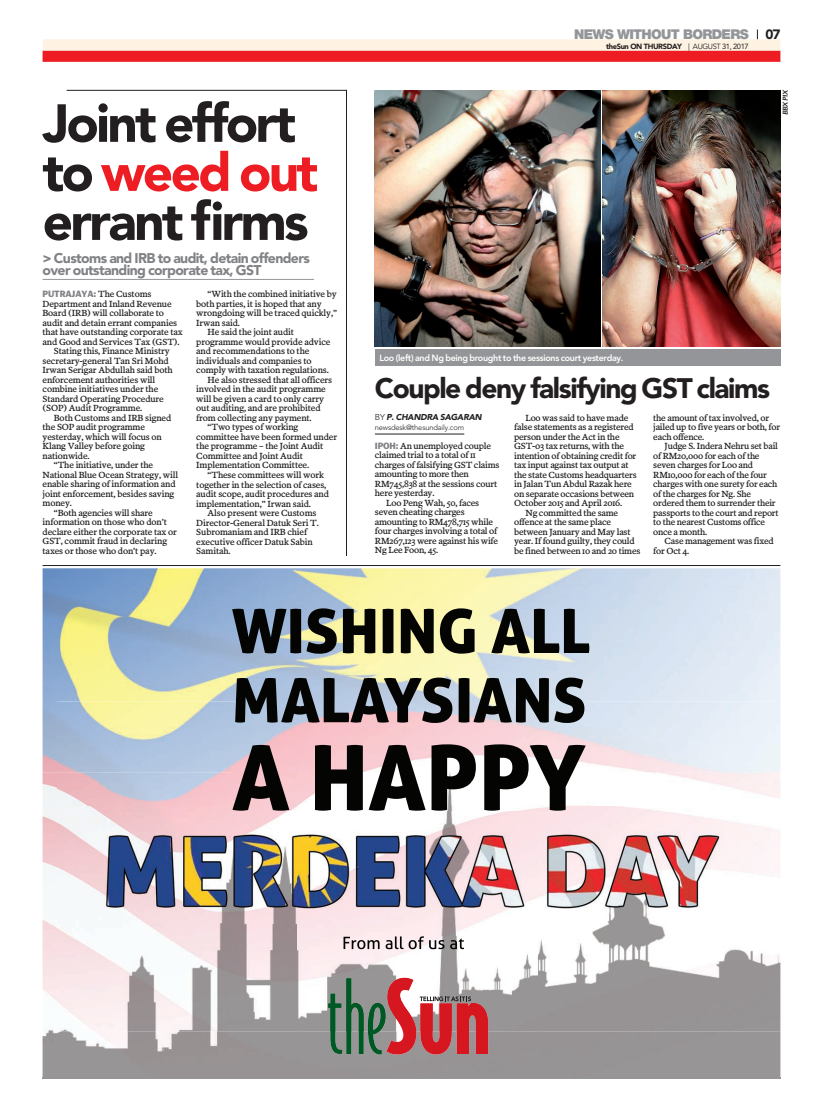
<style>
.page{position:relative;width:823px;height:1106px;background:#fff}
.page>*{position:absolute;margin:0;border:0;box-sizing:border-box;transform-origin:0 0}
.t1{font:61px/69.2px "Aller Display";color:#040503}
.t2{font:900 53px/49px "Avenir";letter-spacing:-.05em;color:#231f20}
.t3{font:900 28px "Avenir";letter-spacing:-.05em;color:#231f20}
.t4{font:900 14px/12px "Avenir";letter-spacing:-.045em;color:#808285}
.t5{font:900 13.5px "Helvetica Neue";letter-spacing:-.05em;color:#939598}
.t6{font:9px/9.5px "Poynter Text Roman Four";letter-spacing:-.015em;color:#231f20}
.t7{font:800 9px "Avenir";letter-spacing:-.035em;color:#fff}
.t8{font:900 9px "Poynter Text Sans";letter-spacing:-.015em;color:#808285}
.t9{font:italic 900 8.5px "Avenir";letter-spacing:-.025em;color:#231f20}
.t10{font:900 7.5px "Avenir";letter-spacing:-.05em;color:#231f20}
.t11{font:300 7.5px "Avenir";letter-spacing:-.02em;color:#231f20}
.t12{font:italic 800 7px "Avenir";color:#231f20}
.s1{color:#ee1d23}
.s2{font-family:"Poynter Text Roman Four";font-weight:400;color:#231f20}
.s3{font-family:"Avenir";color:#231f20}
.s4{font-weight:400}
.s5{font-weight:300;font-style:normal}
.s6{font-family:"Poynter Text Sans";font-weight:900;color:#808285}
</style>
<div class="page">
<div style="left:43px;top:51px;width:737px;height:11px;background:#ee1d23"></div>
<div style="left:43px;top:39px;width:737px;height:11px;background:#fef2e3"></div>
<img style="left:43px;top:568px;width:737px;height:510px">
<img style="left:43px;top:1010px;width:737px;height:67px">
<img style="left:43px;top:772px;width:14px;height:238px">
<img style="left:57px;top:701px;width:723px;height:71px">
<img style="left:57px;top:805px;width:723px;height:226px">
<img style="left:57px;top:772px;width:175px;height:33px">
<img style="left:585px;top:772px;width:195px;height:33px">
<img style="left:469px;top:701px;width:117px;height:22px">
<img style="left:235px;top:701px;width:234px;height:22px">
<img style="left:232px;top:744px;width:353px;height:28px">
<img style="left:232px;top:772px;width:353px;height:38px">
<img style="left:392px;top:936px;width:71px;height:13px">
<img style="left:343px;top:936px;width:49px;height:13px">
<svg style="left:328px;top:977px;width:160px;height:77px;background:#a57370"></svg>
<hr style="left:43px;top:565px;width:737px;height:1px;background:#231f20">
<hr style="left:43px;top:279px;width:271px;height:1px;background:#939598">
<img style="left:375px;top:90px;width:225px;height:256px">
<hr style="left:375px;top:434px;width:89px;height:1px;background:#231f20">
<img style="left:602px;top:90px;width:178px;height:257px">
<div style="left:375px;top:349px;width:405px;height:17px;background:#939598"></div>
<h2 class="t2" style="left:43px;top:103px;width:277px">Joint effort to <span class="s1">weed out </span>errant firms</h2>
<h3 class="t4" style="left:43px;top:253px;width:269px">&gt; Customs and IRB to audit, detain offenders over outstanding corporate tax, GST</h3>
<p class="t8" style="left:43px;top:291px;width:110px">PUTRAJAYA: <span class="s2">The Customs</span></p>
<p class="t6" style="left:43px;top:300px;width:130px">Department and Inland Revenue</p>
<p class="t6" style="left:43px;top:309px;width:123px">Board (IRB) will collaborate to</p>
<p class="t6" style="left:43px;top:319px;width:136px">audit and detain errant companies</p>
<p class="t6" style="left:43px;top:328px;width:142px">that have outstanding corporate tax</p>
<p class="t6" style="left:43px;top:338px;width:138px">and Good and Services Tax (GST).</p>
<p class="t6" style="left:54px;top:347px;width:117px">Stating this, Finance Ministry</p>
<p class="t6" style="left:43px;top:357px;width:128px">secretary-general Tan Sri Mohd</p>
<p class="t6" style="left:43px;top:366px;width:132px">Irwan Serigar Abdullah said both</p>
<p class="t6" style="left:43px;top:376px;width:114px">enforcement authorities will</p>
<p class="t6" style="left:43px;top:385px;width:117px">combine initiatives under the</p>
<p class="t6" style="left:43px;top:395px;width:123px">Standard Operating Procedure</p>
<p class="t6" style="left:43px;top:404px;width:101px">(SOP) Audit Programme.</p>
<p class="t6" style="left:54px;top:414px;width:119px">Both Customs and IRB signed</p>
<p class="t6" style="left:43px;top:423px;width:104px">the SOP audit programme</p>
<p class="t6" style="left:43px;top:433px;width:121px">yesterday, which will focus on</p>
<p class="t6" style="left:43px;top:442px;width:104px">Klang Valley before going</p>
<p class="t6" style="left:43px;top:452px;width:49px">nationwide.</p>
<p class="t6" style="left:54px;top:461px;width:101px">“The initiative, under the</p>
<p class="t6" style="left:43px;top:471px;width:137px">National Blue Ocean Strategy, will</p>
<p class="t6" style="left:43px;top:480px;width:135px">enable sharing of information and</p>
<p class="t6" style="left:43px;top:490px;width:133px">joint enforcement, besides saving</p>
<p class="t6" style="left:43px;top:499px;width:31px">money.</p>
<p class="t6" style="left:54px;top:509px;width:100px">“Both agencies will share</p>
<p class="t6" style="left:43px;top:518px;width:126px">information on those who don’t</p>
<p class="t6" style="left:43px;top:528px;width:136px">declare either the corporate tax or</p>
<p class="t6" style="left:43px;top:537px;width:126px">GST, commit fraud in declaring</p>
<p class="t6" style="left:43px;top:547px;width:115px">taxes or those who don’t pay.</p>
<p class="t6" style="left:207px;top:290px;width:131px">“With the combined initiative by</p>
<p class="t6" style="left:196px;top:300px;width:127px">both parties, it is hoped that any</p>
<p class="t6" style="left:196px;top:309px;width:142px">wrongdoing will be traced quickly,”</p>
<p class="t6" style="left:196px;top:319px;width:45px">Irwan said.</p>
<p class="t6" style="left:207px;top:328px;width:88px">He said the joint audit</p>
<p class="t6" style="left:196px;top:338px;width:136px">programme would provide advice</p>
<p class="t6" style="left:196px;top:347px;width:115px">and recommendations to the</p>
<p class="t6" style="left:196px;top:357px;width:117px">individuals and companies to</p>
<p class="t6" style="left:196px;top:366px;width:134px">comply with taxation regulations.</p>
<p class="t6" style="left:207px;top:376px;width:126px">He also stressed that all officers</p>
<p class="t6" style="left:196px;top:385px;width:131px">involved in the audit programme</p>
<p class="t6" style="left:196px;top:395px;width:129px">will be given a card to only carry</p>
<p class="t6" style="left:196px;top:404px;width:126px">out auditing, and are prohibited</p>
<p class="t6" style="left:196px;top:414px;width:117px">from collecting any payment.</p>
<p class="t6" style="left:207px;top:423px;width:92px">“Two types of working</p>
<p class="t6" style="left:196px;top:433px;width:142px">committee have been formed under</p>
<p class="t6" style="left:196px;top:442px;width:128px">the programme – the Joint Audit</p>
<p class="t6" style="left:196px;top:452px;width:108px">Committee and Joint Audit</p>
<p class="t6" style="left:196px;top:461px;width:114px">Implementation Committee.</p>
<p class="t6" style="left:207px;top:471px;width:118px">“These committees will work</p>
<p class="t6" style="left:196px;top:480px;width:131px">together in the selection of cases,</p>
<p class="t6" style="left:196px;top:490px;width:134px">audit scope, audit procedures and</p>
<p class="t6" style="left:196px;top:499px;width:116px">implementation,” Irwan said.</p>
<p class="t6" style="left:207px;top:509px;width:110px">Also present were Customs</p>
<p class="t6" style="left:196px;top:518px;width:124px">Director-General Datuk Seri T.</p>
<p class="t6" style="left:196px;top:528px;width:112px">Subromaniam and IRB chief</p>
<p class="t6" style="left:196px;top:537px;width:118px">executive officer Datuk Sabin</p>
<p class="t6" style="left:196px;top:547px;width:36px">Samitah.</p>
<h3 class="t5" style="left:573px;top:30px;width:208px">NEWS WITHOUT BORDERS <span class="s3">07</span></h3>
<p class="t10" style="left:605px;top:43px;width:144px">theSun ON THURSDAY <span class="s4">| AUGUST</span> <span class="s4">31, 2017</span></p>
<p class="t7" style="left:379px;top:354px;width:245px">Loo (left) and Ng being brought to the sessions court yesterday.</p>
<p class="t12" style="left:782px;top:115px;width:27px;rotate:-90deg">BBX PIX</p>
<h3 class="t3" style="left:375px;top:376px;width:396px">Couple deny falsifying GST claims</h3>
<p class="t9" style="left:375px;top:414px;width:108px"><span class="s5">BY</span> P. CHANDRA SAGARAN</p>
<p class="t11" style="left:375px;top:424px;width:91px">newsdesk@thesundaily.com</p>
<p class="t6" style="left:375px;top:442px;width:117px"><span class="s6">IPOH:</span> An unemployed couple</p>
<p class="t6" style="left:375px;top:451px;width:102px">claimed trial to a total of 11</p>
<p class="t6" style="left:375px;top:461px;width:126px">charges of falsifying GST claims</p>
<p class="t6" style="left:375px;top:470px;width:95px">amounting to more then</p>
<p class="t6" style="left:375px;top:480px;width:124px">RM745,838 at the sessions court</p>
<p class="t6" style="left:375px;top:489px;width:61px">here yesterday.</p>
<p class="t6" style="left:386px;top:499px;width:94px">Loo Peng Wah, 50, faces</p>
<p class="t6" style="left:375px;top:508px;width:91px">seven cheating charges</p>
<p class="t6" style="left:375px;top:518px;width:120px">amounting to RM478,715 while</p>
<p class="t6" style="left:375px;top:527px;width:124px">four charges involving a total of</p>
<p class="t6" style="left:375px;top:537px;width:125px">RM267,123 were against his wife</p>
<p class="t6" style="left:375px;top:546px;width:65px">Ng Lee Foon, 45.</p>
<p class="t6" style="left:525px;top:414px;width:104px">Loo was said to have made</p>
<p class="t6" style="left:514px;top:423px;width:121px">false statements as a registered</p>
<p class="t6" style="left:514px;top:433px;width:107px">person under the Act in the</p>
<p class="t6" style="left:514px;top:442px;width:111px">GST-03 tax returns, with the</p>
<p class="t6" style="left:514px;top:452px;width:124px">intention of obtaining credit for</p>
<p class="t6" style="left:514px;top:461px;width:116px">tax input against tax output at</p>
<p class="t6" style="left:514px;top:471px;width:124px">the state Customs headquarters</p>
<p class="t6" style="left:514px;top:480px;width:119px">in Jalan Tun Abdul Razak here</p>
<p class="t6" style="left:514px;top:490px;width:121px">on separate occasions between</p>
<p class="t6" style="left:514px;top:499px;width:110px">October 2015 and April 2016.</p>
<p class="t6" style="left:525px;top:509px;width:94px">Ng committed the same</p>
<p class="t6" style="left:514px;top:518px;width:98px">offence at the same place</p>
<p class="t6" style="left:514px;top:528px;width:118px">between January and May last</p>
<p class="t6" style="left:514px;top:537px;width:122px">year. If found guilty, they could</p>
<p class="t6" style="left:514px;top:547px;width:128px">be fined between 10 and 20 times</p>
<p class="t6" style="left:653px;top:414px;width:128px">the amount of tax involved, or jailed up to five years or both, for each offence.</p>
<p class="t6" style="left:653px;top:442px;width:127px;text-indent:11px">Judge S. Indera Nehru set bail of RM20,000 for each of the seven charges for Loo and<br>RM10,000 for each of the four charges with one surety for each of the charges for Ng. She ordered them to surrender their passports to the court and report to the nearest Customs office once a month.</p>
<p class="t6" style="left:653px;top:537px;width:122px;text-indent:11px">Case management was fixed for Oct 4.</p>
<h1 class="t1" style="left:232px;top:597px;width:359px">WISHING ALL<br>MALAYSIANS</h1>
</div>
